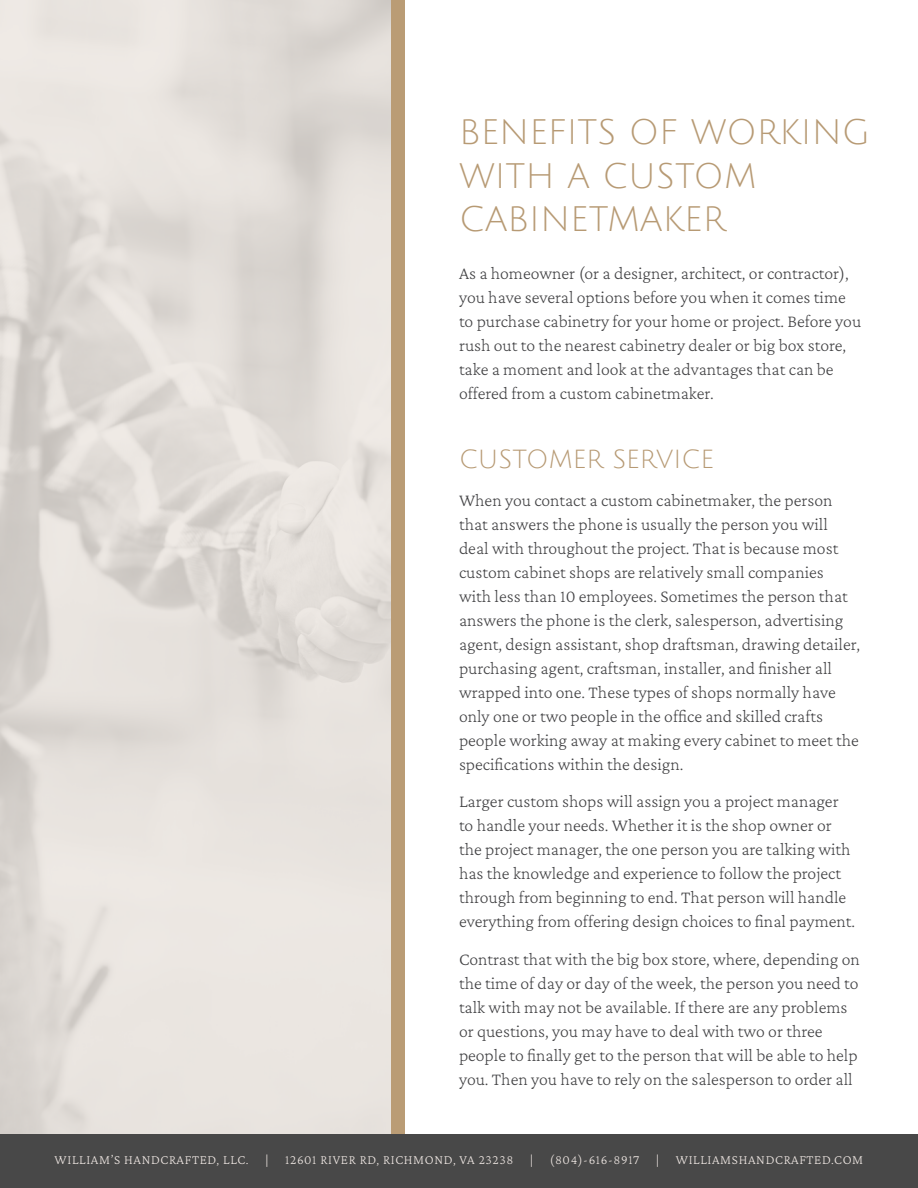
<style>
.page{position:relative;width:918px;height:1188px;background:#fff}
.page>*{position:absolute;margin:0;border:0;box-sizing:border-box;transform-origin:0 0}
.t1{font:34.5px/43.5px "Julius Sans One";color:#b79a74}
.Subheader{font:25.5px "Julius Sans One";color:#b79a74}
.t2{font:18px/24px "Crimson Pro";color:#424244}
.t3{font:13.5px "Crimson Pro";letter-spacing:.05em;color:#f0e8e4}
</style>
<div class="page">
<svg style="left:0;top:0;width:392px;height:1134px;background:#e3ded9"></svg>
<div style="left:392px;top:0;width:13px;height:1188px;background:#ba9c75"></div>
<div style="left:0;top:1134px;width:918px;height:54px;background:#484848"></div>
<p class="t1" style="left:459px;top:112px;width:413px">BENEFITS OF WORKING<br>WITH A CUSTOM<br>CABINETMAKER</p>
<p class="t2" style="left:459px;top:261px;width:404px">As a homeowner (or a designer, architect, or contractor), you have several options before you when it comes time to purchase cabinetry for your home or project. Before you rush out to the nearest cabinetry dealer or big box store, take a moment and look at the advantages that can be offered from a custom cabinetmaker.</p>
<p class="Subheader" style="left:459px;top:446px;width:256px">CUSTOMER SERVICE</p>
<p class="t2" style="left:459px;top:488px;width:403px">When you contact a custom cabinetmaker, the person that answers the phone is usually the person you will deal with throughout the project. That is because most custom cabinet shops are relatively small companies with less than 10 employees. Sometimes the person that answers the phone is the clerk, salesperson, advertising agent, design assistant, shop draftsman, drawing detailer, purchasing agent, craftsman, installer, and finisher all wrapped into one. These types of shops normally have only one or two people in the office and skilled crafts people working away at making every cabinet to meet the specifications within the design.</p>
<p class="t2" style="left:459px;top:789px;width:398px">Larger custom shops will assign you a project manager to handle your needs. Whether it is the shop owner or the project manager, the one person you are talking with has the knowledge and experience to follow the project through from beginning to end. That person will handle everything from offering design choices to final payment.</p>
<p class="t2" style="left:459px;top:947px;width:402px">Contrast that with the big box store, where, depending on the time of day or day of the week, the person you need to talk with may not be available. If there are any problems or questions, you may have to deal with two or three people to finally get to the person that will be able to help you. Then you have to rely on the salesperson to order all</p>
<p class="t3" style="left:55px;top:1151px;width:810px">WILLIAM’S HANDCRAFTED, LLC. | 12601 RIVER RD, RICHMOND, VA 23238 | (804)-616-8917 | WILLIAMSHANDCRAFTED.COM</p>
</div>
